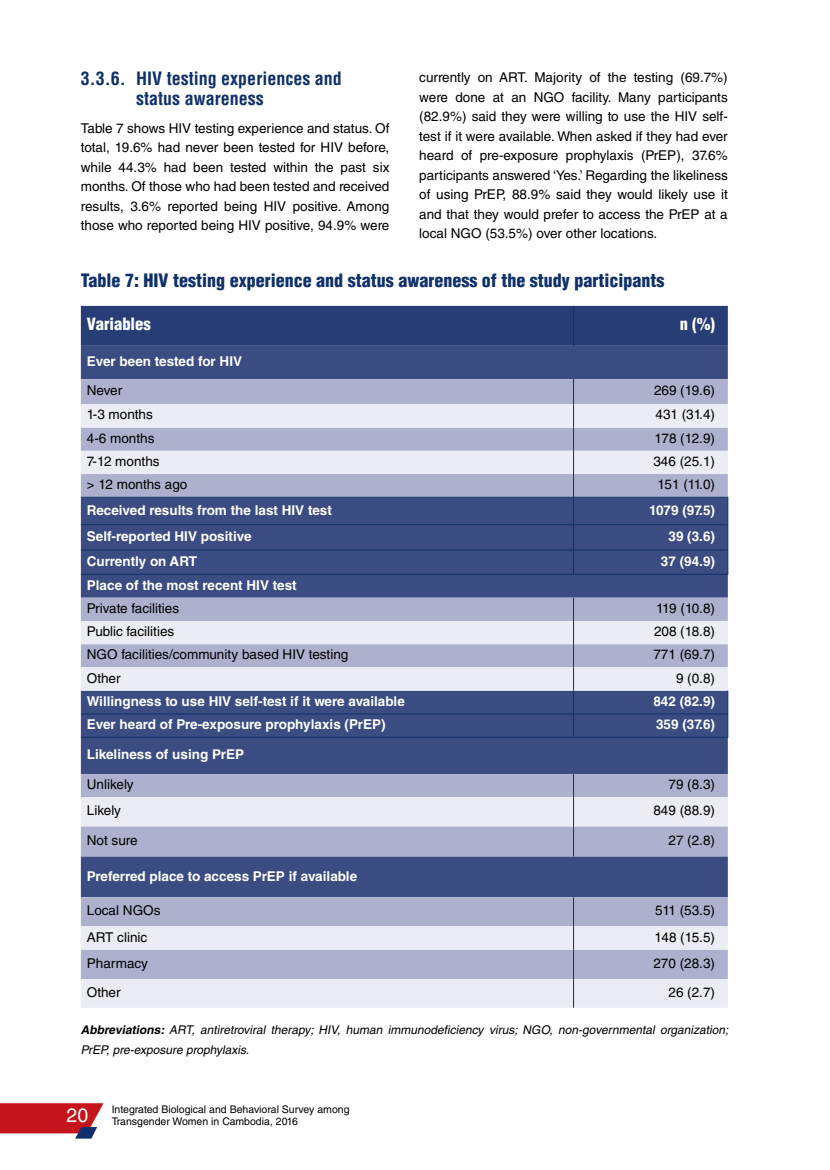
<style>
.page{position:relative;width:830px;height:1170px;background:#fff}
.page>*{position:absolute;margin:0;border:0;box-sizing:border-box;transform-origin:0 0}
.t1{font:900 condensed 18px "Helvetica LT Std";color:#0f306a}
.t2{font:700 condensed 18px/19.5px "Helvetica LT Std";color:#0f306a}
.t3{font:900 condensed 16.5px "Helvetica LT Std";color:#fff}
.t4{font:13.5px/19.5px "Helvetica LT Std";color:#000;text-align:justify}
.t5{font:700 13.5px "Helvetica LT Std";color:#fff}
.t6{font:italic 12px/19.5px "Helvetica LT Std";color:#000}
.t7{font:10.5px/12.6px "Helvetica LT Std";color:#000}
.s1{font-weight:700}
</style>
<div class="page">
<svg style="left:0;top:1103px;width:103px;height:35px;background:#c53e46"></svg>
<div style="left:81px;top:306px;width:646px;height:40px;background:#263d76"></div>
<div style="left:81px;top:346px;width:646px;height:33px;background:#3a4c82"></div>
<div style="left:81px;top:379px;width:646px;height:25px;background:#aeb1ce"></div>
<svg style="left:81px;top:404px;width:646px;height:603px;background:#959dbd"></svg>
<hr style="left:573px;top:306px;width:1px;height:40px;background:#0f306a">
<svg style="left:573px;top:774px;width:1px;height:52px"></svg>
<hr style="left:573px;top:826px;width:1px;height:30px;background:#0f306a">
<svg style="left:573px;top:897px;width:1px;height:52px"></svg>
<hr style="left:573px;top:949px;width:1px;height:30px;background:#0f306a">
<svg style="left:573px;top:979px;width:1px;height:28px"></svg>
<hr style="left:81px;top:574px;width:492px;height:1px;background:#0f306a">
<hr style="left:573px;top:574px;width:154px;height:1px;background:#0f306a">
<hr style="left:81px;top:550px;width:492px;height:1px;background:#0f306a">
<hr style="left:573px;top:550px;width:154px;height:1px;background:#0f306a">
<hr style="left:81px;top:737px;width:492px;height:1px;background:#0f306a">
<hr style="left:573px;top:737px;width:154px;height:1px;background:#0f306a">
<svg style="left:573px;top:597px;width:1px;height:140px"></svg>
<svg style="left:727px;top:690px;width:1px;height:47px"></svg>
<hr style="left:81px;top:713px;width:492px;height:1px;background:#0f306a">
<hr style="left:573px;top:713px;width:154px;height:1px;background:#0f306a">
<hr style="left:81px;top:497px;width:492px;height:1px;background:#0f306a">
<hr style="left:573px;top:497px;width:154px;height:1px;background:#0f306a">
<svg style="left:573px;top:379px;width:1px;height:195px"></svg>
<svg style="left:727px;top:497px;width:1px;height:77px"></svg>
<hr style="left:81px;top:524px;width:492px;height:1px;background:#0f306a">
<hr style="left:573px;top:524px;width:154px;height:1px;background:#0f306a">
<h1 class="t2" style="left:136px;top:69px;width:207px;text-indent:-55px">3.3.6. HIV testing experiences and status awareness</h1>
<p class="t4" style="left:81px;top:118px;width:310px">Table 7 shows HIV testing experience and status. Of total, 19.6% had never been tested for HIV before, while 44.3% had been tested within the past six months. Of those who had been tested and received results, 3.6% reported being HIV positive. Among those who reported being HIV positive, 94.9% were</p>
<p class="t4" style="left:419px;top:67px;width:310px">currently on ART. Majority of the testing (69.7%) were done at an NGO facility. Many participants (82.9%) said they were willing to use the HIV self&shy;test if it were available. When asked if they had ever heard of pre-exposure prophylaxis (PrEP), 37.6% participants answered ‘Yes.’ Regarding the likeliness of using PrEP, 88.9% said they would likely use it and that they would prefer to access the PrEP at a local NGO (53.5%) over other locations.</p>
<h1 class="t1" style="left:81px;top:269px;width:585px">Table 7: HIV testing experience and status awareness of the study participants</h1>
<p class="t3" style="left:87px;top:314px;width:65px">Variables</p>
<p class="t3" style="left:679px;top:314px;width:37px">n (%)</p>
<p class="t5" style="left:87px;top:353px;width:157px">Ever been tested for HIV</p>
<p class="t4" style="left:87px;top:381px;width:37px">Never</p>
<p class="t4" style="left:653px;top:381px;width:62px">269 (19.6)</p>
<p class="t4" style="left:87px;top:405px;width:67px">1-3 months</p>
<p class="t4" style="left:655px;top:405px;width:61px">431 (31.4)</p>
<p class="t4" style="left:87px;top:428px;width:69px">4-6 months</p>
<p class="t4" style="left:654px;top:428px;width:62px">178 (12.9)</p>
<p class="t4" style="left:87px;top:451px;width:74px">7-12 months</p>
<p class="t4" style="left:653px;top:451px;width:63px">346 (25.1)</p>
<p class="t4" style="left:87px;top:474px;width:102px">&gt; 12 months ago</p>
<p class="t4" style="left:657px;top:474px;width:59px">151 (11.0)</p>
<p class="t5" style="left:87px;top:501px;width:246px">Received results from the last HIV test</p>
<p class="t5" style="left:649px;top:501px;width:67px">1079 (97.5)</p>
<p class="t5" style="left:87px;top:528px;width:166px">Self-reported HIV positive</p>
<p class="t5" style="left:668px;top:528px;width:48px">39 (3.6)</p>
<p class="t5" style="left:87px;top:553px;width:112px">Currently on ART</p>
<p class="t5" style="left:660px;top:553px;width:56px">37 (94.9)</p>
<p class="t5" style="left:87px;top:576px;width:211px">Place of the most recent HIV test</p>
<p class="t4" style="left:87px;top:598px;width:94px">Private facilities</p>
<p class="t4" style="left:656px;top:598px;width:60px">119 (10.8)</p>
<p class="t4" style="left:87px;top:621px;width:89px">Public facilities</p>
<p class="t4" style="left:653px;top:621px;width:62px">208 (18.8)</p>
<p class="t4" style="left:87px;top:644px;width:263px">NGO facilities/community based HIV testing</p>
<p class="t4" style="left:653px;top:644px;width:63px">771 (69.7)</p>
<p class="t4" style="left:87px;top:668px;width:35px">Other</p>
<p class="t4" style="left:675px;top:668px;width:41px">9 (0.8)</p>
<p class="t5" style="left:87px;top:693px;width:319px">Willingness to use HIV self-test if it were available</p>
<p class="t5" style="left:653px;top:693px;width:63px">842 (82.9)</p>
<p class="t5" style="left:87px;top:716px;width:300px">Ever heard of Pre-exposure prophylaxis (PrEP)</p>
<p class="t5" style="left:655px;top:716px;width:60px">359 (37.6)</p>
<p class="t5" style="left:87px;top:746px;width:159px">Likeliness of using PrEP</p>
<p class="t4" style="left:87px;top:774px;width:48px">Unlikely</p>
<p class="t4" style="left:668px;top:774px;width:48px">79 (8.3)</p>
<p class="t4" style="left:87px;top:800px;width:35px">Likely</p>
<p class="t4" style="left:653px;top:800px;width:63px">849 (88.9)</p>
<p class="t4" style="left:87px;top:830px;width:52px">Not sure</p>
<p class="t4" style="left:668px;top:830px;width:48px">27 (2.8)</p>
<p class="t5" style="left:87px;top:867px;width:272px">Preferred place to access PrEP if available</p>
<p class="t4" style="left:87px;top:900px;width:75px">Local NGOs</p>
<p class="t4" style="left:654px;top:900px;width:61px">511 (53.5)</p>
<p class="t4" style="left:87px;top:926px;width:62px">ART clinic</p>
<p class="t4" style="left:654px;top:926px;width:62px">148 (15.5)</p>
<p class="t4" style="left:87px;top:953px;width:62px">Pharmacy</p>
<p class="t4" style="left:653px;top:953px;width:63px">270 (28.3)</p>
<p class="t4" style="left:87px;top:982px;width:35px">Other</p>
<p class="t4" style="left:668px;top:982px;width:48px">26 (2.7)</p>
<p class="t6" style="left:81px;top:1019px;width:651px"><span class="s1">Abbreviations:</span> ART, antiretroviral therapy; HIV, human immunodeficiency virus; NGO, non-governmental organization;<br>PrEP, pre-exposure prophylaxis.</p>
<p class="t7" style="left:67px;top:1102px;width:284px;text-indent:45px">Integrated Biological and Behavioral Survey among<br><sup>20</sup> Transgender Women in Cambodia, 2016</p>
</div>
